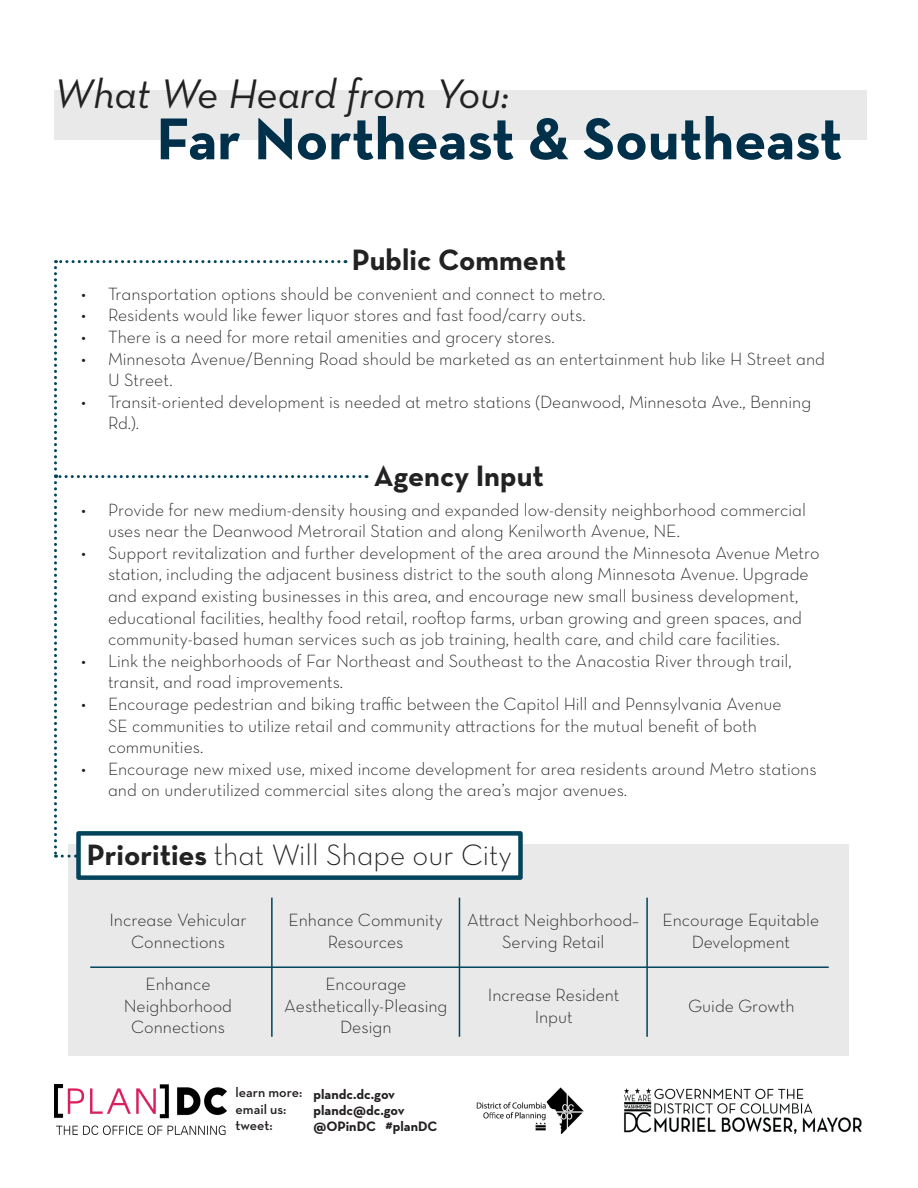
<style>
.page{position:relative;width:918px;height:1188px;background:#fff}
.page>*{position:absolute;margin:0;border:0;box-sizing:border-box;transform-origin:0 0}
.t1{font:700 60px "Neutraface Text";color:#00304a}
.t2{font:42px "Neutraface Text Book Italic Alt";color:#222}
.t3{font:30px "Neutraface Text Light Alt";color:#222}
.t4{font:700 30px "Neutraface Text";color:#222}
.Big_Moves_Body{font:18px/21.6px "Neutraface Text Light Alt";color:#231f20}
.t5{font:700 13.95px/16.2px "Neutraface Text";color:#231f20}
.t6{font:600 13.95px/16.2px "Neutraface Text";color:#231f20}
.s1{font-family:"Neutraface Text";font-weight:700}
</style>
<div class="page">
<img style="left:476px;top:1087px;width:108px;height:47px">
<img style="left:624px;top:1088px;width:238px;height:46px">
<img style="left:55px;top:1085px;width:172px;height:49px">
<div style="left:54px;top:91px;width:812px;height:49px;background:#e9e9e9"></div>
<svg style="left:54px;top:260px;width:306px;height:598px"></svg>
<div style="left:68px;top:845px;width:780px;height:211px;background:#e9e9e9"></div>
<hr style="left:271px;top:898px;width:2px;height:139px;background:#01445c">
<hr style="left:459px;top:898px;width:1px;height:139px;background:#01445c">
<hr style="left:646px;top:898px;width:2px;height:139px;background:#01445c">
<hr style="left:90px;top:966px;width:739px;height:2px;background:#01445c">
<div style="left:76px;top:831px;width:447px;height:49px;background:#fff;border:4px solid #01445c"></div>
<p class="t2" style="left:54px;top:67px;width:457px">What We Heard from You:</p>
<p class="t1" style="left:156px;top:100px;width:688px">Far Northeast &amp; Southeast</p>
<p class="t4" style="left:352px;top:241px;width:216px">Public Comment</p>
<p class="Big_Moves_Body" style="left:81px;top:283px;width:526px">• Transportation options should be convenient and connect to metro.</p>
<p class="Big_Moves_Body" style="left:81px;top:304px;width:506px">• Residents would like fewer liquor stores and fast food/carry outs.</p>
<p class="Big_Moves_Body" style="left:81px;top:326px;width:475px">• There is a need for more retail amenities and grocery stores.</p>
<p class="Big_Moves_Body" style="left:108px;top:347px;width:719px;text-indent:-27px">• Minnesota Avenue/Benning Road should be marketed as an entertainment hub like H Street and<br>U Street.</p>
<p class="Big_Moves_Body" style="left:108px;top:391px;width:705px;text-indent:-27px">• Transit-oriented development is needed at metro stations (Deanwood, Minnesota Ave., Benning<br>Rd.).</p>
<p class="t4" style="left:374px;top:456px;width:172px">Agency Input</p>
<p class="Big_Moves_Body" style="left:108px;top:498px;width:700px;text-indent:-27px">• Provide for new medium-density housing and expanded low-density neighborhood commercial uses near the Deanwood Metrorail Station and along Kenilworth Avenue, NE.</p>
<p class="Big_Moves_Body" style="left:108px;top:542px;width:713px;text-indent:-27px">• Support revitalization and further development of the area around the Minnesota Avenue Metro station, including the adjacent business district to the south along Minnesota Avenue. Upgrade and expand existing businesses in this area, and encourage new small business development, educational facilities, healthy food retail, rooftop farms, urban growing and green spaces, and community-based human services such as job training, health care, and child care facilities.</p>
<p class="Big_Moves_Body" style="left:108px;top:650px;width:685px;text-indent:-27px">• Link the neighborhoods of Far Northeast and Southeast to the Anacostia River through trail, transit, and road improvements.</p>
<p class="Big_Moves_Body" style="left:108px;top:693px;width:675px;text-indent:-27px">• Encourage pedestrian and biking traffic between the Capitol Hill and Pennsylvania Avenue<br>SE communities to utilize retail and community attractions for the mutual benefit of both communities.</p>
<p class="Big_Moves_Body" style="left:108px;top:758px;width:710px;text-indent:-27px">• Encourage new mixed use, mixed income development for area residents around Metro stations and on underutilized commercial sites along the area’s major avenues.</p>
<p class="t3" style="left:87px;top:836px;width:427px"><span class="s1">Priorities</span> that Will Shape our City</p>
<p class="Big_Moves_Body" style="left:110px;top:909px;width:139px;text-align:center">Increase Vehicular<br>Connections</p>
<p class="Big_Moves_Body" style="left:289px;top:909px;width:156px;text-align:center">Enhance Community<br>Resources</p>
<p class="Big_Moves_Body" style="left:467px;top:909px;width:173px;text-align:center">Attract Neighborhood–<br>Serving Retail</p>
<p class="Big_Moves_Body" style="left:663px;top:909px;width:158px">Encourage Equitable</p>
<p class="Big_Moves_Body" style="left:692px;top:930px;width:100px">Development</p>
<p class="Big_Moves_Body" style="left:124px;top:973px;width:110px;text-align:center">Enhance<br>Neighborhood<br>Connections</p>
<p class="Big_Moves_Body" style="left:284px;top:973px;width:165px;text-align:center">Encourage<br>Aesthetically-Pleasing<br>Design</p>
<p class="Big_Moves_Body" style="left:488px;top:984px;width:133px">Increase Resident</p>
<p class="Big_Moves_Body" style="left:535px;top:1005px;width:40px">Input</p>
<p class="t6" style="left:236px;top:1084px;width:68px">learn more: email us: tweet:</p>
<p class="t5" style="left:314px;top:1086px;width:126px">plandc.dc.gov plandc@dc.gov @OPinDC #planDC</p>
<p class="Big_Moves_Body" style="left:689px;top:994px;width:108px">Guide Growth</p>
</div>
